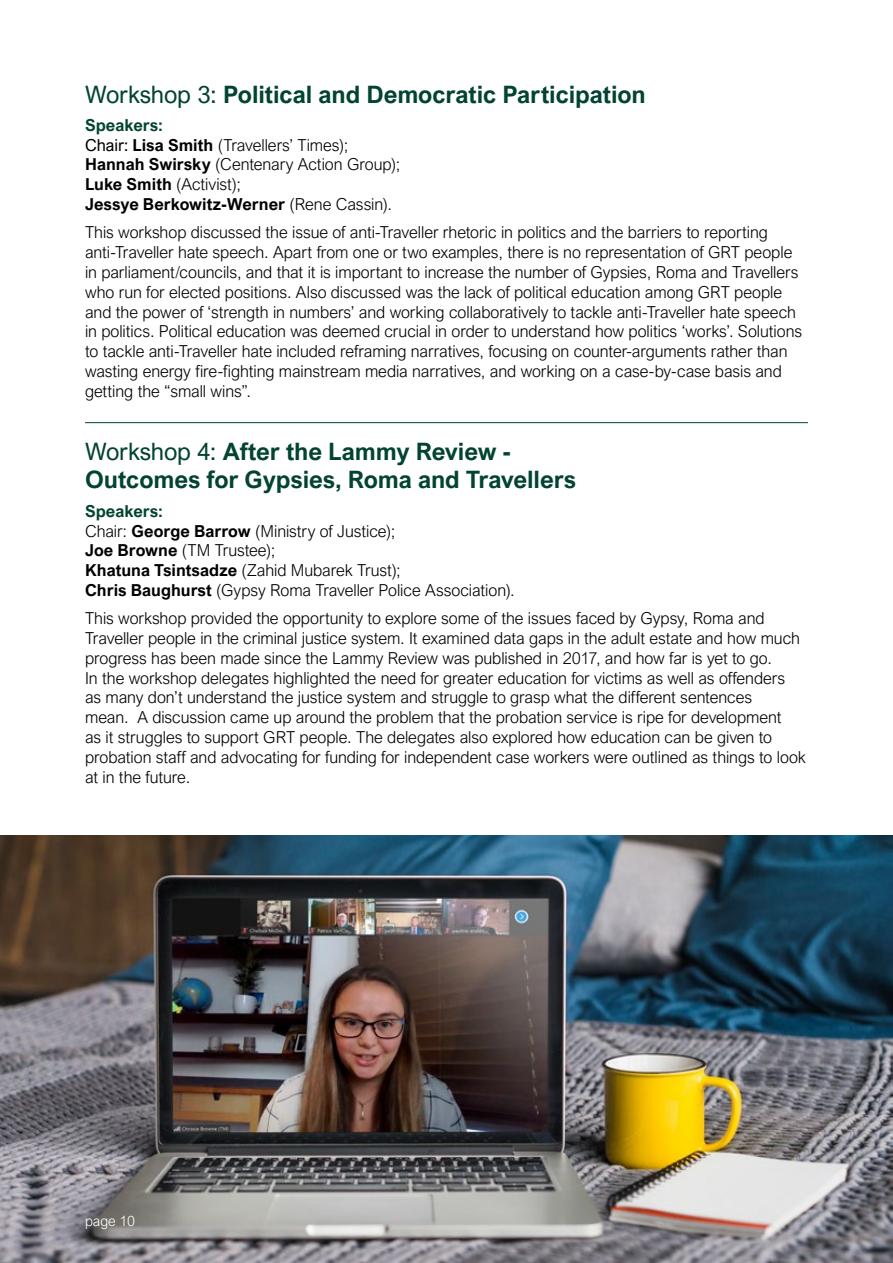
<style>
.page{position:relative;width:893px;height:1263px;background:#fff}
.page>*{position:absolute;margin:0;border:0;box-sizing:border-box;transform-origin:0 0}
.t1{font:700 24px/28.8px "Arial Nova";letter-spacing:-.005em;color:#024332}
.t2{font:300 16.5px/19.8px "Arial Nova";letter-spacing:-.005em;color:#000}
.t3{font:300 14.25px "Arial Nova";color:#fff}
.s1{font-weight:400}
.s2{font-weight:700;color:#024332}
.s3{font-weight:700}
</style>
<div class="page">
<hr style="left:85px;top:422px;width:723px;height:1px;background:#024332">
<img style="left:0;top:836px;width:893px;height:427px">
<h1 class="t1" style="left:85px;top:79px;width:562px"><span class="s1">Workshop 3:</span> Political and Democratic Participation</h1>
<p class="t2" style="left:85px;top:115px;width:317px"><span class="s2">Speakers:<br></span><span class="s1">Chair:</span> <span class="s3">Lisa Smith</span> (Travellers’ Times);<br><span class="s3">Hannah Swirsky</span> (Centenary Action Group);<br><span class="s3">Luke Smith</span> (Activist);<br><span class="s3">Jessye Berkowitz-Werner</span> (Rene Cassin).</p>
<p class="t2" style="left:85px;top:223px;width:719px">This workshop discussed the issue of anti-Traveller rhetoric in politics and the barriers to reporting anti-Traveller hate speech. Apart from one or two examples, there is no representation of GRT people in parliament/councils, and that it is important to increase the number of Gypsies, Roma and Travellers who run for elected positions. Also discussed was the lack of political education among GRT people and the power of ‘strength in numbers’ and working collaboratively to tackle anti-Traveller hate speech in politics. Political education was deemed crucial in order to understand how politics ‘works’. Solutions to tackle anti-Traveller hate included reframing narratives, focusing on counter-arguments rather than wasting energy fire-fighting mainstream media narratives, and working on a case-by-case basis and getting the “small wins”.</p>
<h1 class="t1" style="left:85px;top:436px;width:492px"><span class="s1">Workshop 4:</span> After the Lammy Review -<br>Outcomes for Gypsies, Roma and Travellers</h1>
<p class="t2" style="left:85px;top:501px;width:431px"><span class="s2">Speakers:<br></span>Chair: <span class="s3">George Barrow</span> (Ministry of Justice);<br><span class="s3">Joe Browne</span> (TM Trustee);<br><span class="s3">Khatuna Tsintsadze</span> (Zahid Mubarek Trust);<br><span class="s3">Chris Baughurst</span> (Gypsy Roma Traveller Police Association).</p>
<p class="t2" style="left:85px;top:608px;width:722px">This workshop provided the opportunity to explore some of the issues faced by Gypsy, Roma and Traveller people in the criminal justice system. It examined data gaps in the adult estate and how much progress has been made since the Lammy Review was published in 2017, and how far is yet to go.<br>In the workshop delegates highlighted the need for greater education for victims as well as offenders<br>as many don’t understand the justice system and struggle to grasp what the different sentences<br>mean. A discussion came up around the problem that the probation service is ripe for development<br>as it struggles to support GRT people. The delegates also explored how education can be given to probation staff and advocating for funding for independent case workers were outlined as things to look at in the future.</p>
<p class="t3" style="left:85px;top:1212px;width:51px">page 10</p>
</div>
